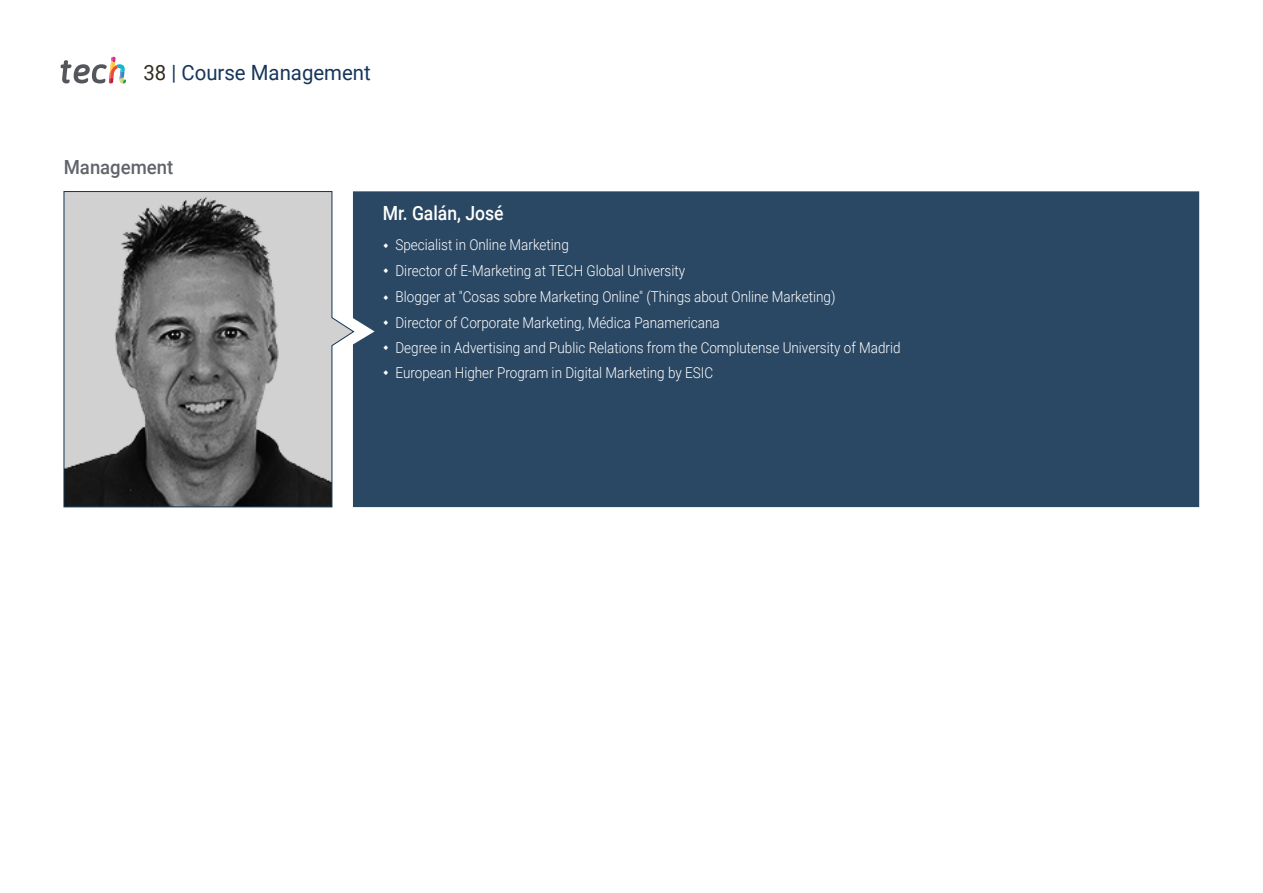
<style>
.page{position:relative;width:1263px;height:893px;background:#fff}
.page>*{position:absolute;margin:0;border:0;box-sizing:border-box;transform-origin:0 0}
.t1{font:21px "Roboto";color:#17355b}
.t2{font:500 19.5px "Roboto";color:#fff;scale:.9 1}
.t3{font:500 19.5px "Roboto";color:#61646a;scale:.95 1}
.t4{font:300 15px/25.2px "Roboto";color:#fff;scale:.9 1}
.s1{color:#312e20}
</style>
<div class="page">
<svg style="left:61px;top:57px;width:65px;height:27px"></svg>
<div style="left:354px;top:191px;width:845px;height:316px;background:#2a4763"></div>
<svg style="left:64px;top:191px;width:290px;height:316px;background:#929293"></svg>
<svg style="left:384px;top:243px;width:4px;height:5px"></svg>
<svg style="left:384px;top:268px;width:4px;height:5px"></svg>
<svg style="left:384px;top:295px;width:4px;height:5px"></svg>
<svg style="left:384px;top:320px;width:4px;height:5px"></svg>
<svg style="left:384px;top:345px;width:4px;height:5px"></svg>
<svg style="left:384px;top:370px;width:4px;height:5px"></svg>
<h1 class="t1" style="left:144px;top:57px;width:229px"><span class="s1">38</span> | Course Management</h1>
<h2 class="t3" style="left:64px;top:154px;width:117px">Management</h2>
<h2 class="t2" style="left:383px;top:199px;width:136px">Mr. Galán, José</h2>
<p class="t4" style="left:395px;top:232px;width:323px">Specialist in Online Marketing<br>Director of E-Marketing at TECH Global University</p>
<p class="t4" style="left:395px;top:284px;width:563px">Blogger at "Cosas sobre Marketing Online" (Things about Online Marketing)<br>Director of Corporate Marketing, Médica Panamericana<br>Degree in Advertising and Public Relations from the Complutense University of Madrid European Higher Program in Digital Marketing by ESIC</p>
</div>
